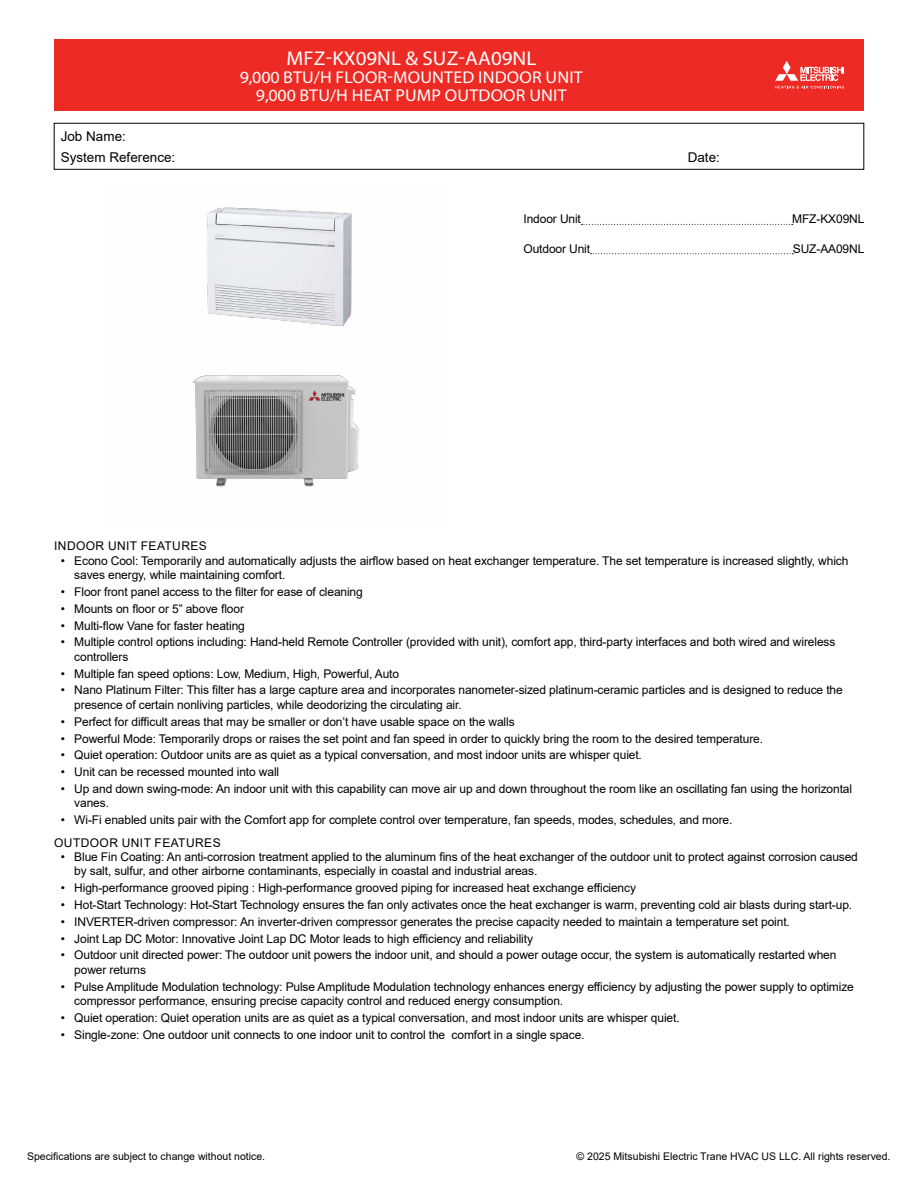
<style>
.page{position:relative;width:918px;height:1188px;background:#fff}
.page>*{position:absolute;margin:0;border:0;box-sizing:border-box;transform-origin:0 0}
.t1{font:19.95px "Myriad Pro";letter-spacing:.01em;color:#fff;scale:1.05 1}
.t2{font:17.1px/18px "Myriad Pro";letter-spacing:.01em;color:#fff;text-align:center;scale:1.05 1}
.t3{font:13.5px/21px "Arial";color:#000}
.t4{font:12px/14.4px "Arial";letter-spacing:-.01em;color:#000}
.t5{font:12px "Arial";letter-spacing:.035em;color:#000}
.t6{font:10.5px "Arial";color:#000}
</style>
<div class="page">
<div style="left:54px;top:39px;width:810px;height:71px;background:#ee2a24"></div>
<svg style="left:775px;top:61px;width:69px;height:28px"></svg>
<svg style="left:581px;top:224px;width:212px;height:1px"></svg>
<svg style="left:591px;top:253px;width:202px;height:1px"></svg>
<img style="left:193px;top:207px;width:166px;height:280px">
<div style="left:54px;top:123px;width:810px;height:47px;border:1px solid #000"></div>
<p class="t3" style="left:61px;top:126px;width:116px">Job Name:<br>System Reference:</p>
<h1 class="t1" style="left:286px;top:46px;width:240px">MFZ-KX09NL &amp; SUZ-AA09NL</h1>
<h2 class="t2" style="left:240px;top:68px;width:328px">9,000 BTU/H FLOOR-MOUNTED INDOOR UNIT<br>9,000 BTU/H HEAT PUMP OUTDOOR UNIT</h2>
<p class="t3" style="left:688px;top:147px;width:34px">Date:</p>
<p class="t4" style="left:524px;top:212px;width:59px">Indoor Unit</p>
<p class="t4" style="left:792px;top:212px;width:74px">MFZ-KX09NL</p>
<p class="t4" style="left:524px;top:241px;width:68px">Outdoor Unit</p>
<p class="t4" style="left:793px;top:241px;width:73px">SUZ-AA09NL</p>
<p class="t5" style="left:54px;top:538px;width:154px">INDOOR UNIT FEATURES</p>
<p class="t4" style="left:74px;top:553px;width:776px;text-indent:-14px">• Econo Cool: Temporarily and automatically adjusts the airflow based on heat exchanger temperature. The set temperature is increased slightly, which saves energy, while maintaining comfort.</p>
<p class="t4" style="left:61px;top:584px;width:304px">• Floor front panel access to the filter for ease of cleaning</p>
<p class="t4" style="left:61px;top:601px;width:185px">• Mounts on floor or 5” above floor</p>
<p class="t4" style="left:61px;top:618px;width:186px">• Multi-flow Vane for faster heating</p>
<p class="t4" style="left:74px;top:635px;width:763px;text-indent:-14px">• Multiple control options including: Hand-held Remote Controller (provided with unit), comfort app, third-party interfaces and both wired and wireless controllers</p>
<p class="t4" style="left:61px;top:666px;width:340px">• Multiple fan speed options: Low, Medium, High, Powerful, Auto</p>
<p class="t4" style="left:74px;top:683px;width:770px;text-indent:-14px">• Nano Platinum Filter: This filter has a large capture area and incorporates nanometer-sized platinum-ceramic particles and is designed to reduce the presence of certain nonliving particles, while deodorizing the circulating air.</p>
<p class="t4" style="left:61px;top:714px;width:455px">• Perfect for difficult areas that may be smaller or don’t have usable space on the walls</p>
<p class="t4" style="left:61px;top:731px;width:704px">• Powerful Mode: Temporarily drops or raises the set point and fan speed in order to quickly bring the room to the desired temperature.</p>
<p class="t4" style="left:61px;top:748px;width:583px">• Quiet operation: Outdoor units are as quiet as a typical conversation, and most indoor units are whisper quiet.</p>
<p class="t4" style="left:61px;top:765px;width:220px">• Unit can be recessed mounted into wall</p>
<p class="t4" style="left:74px;top:782px;width:779px;text-indent:-14px">• Up and down swing-mode: An indoor unit with this capability can move air up and down throughout the room like an oscillating fan using the horizontal vanes.</p>
<p class="t4" style="left:54px;top:809px;width:680px;line-height:22.2px;text-indent:7px">• Wi-Fi enabled units pair with the Comfort app for complete control over temperature, fan speeds, modes, schedules, and more.<br>OUTDOOR UNIT FEATURES</p>
<p class="t4" style="left:74px;top:849px;width:785px;text-indent:-14px">• Blue Fin Coating: An anti-corrosion treatment applied to the aluminum fins of the heat exchanger of the outdoor unit to protect against corrosion caused by salt, sulfur, and other airborne contaminants, especially in coastal and industrial areas.</p>
<p class="t4" style="left:61px;top:881px;width:577px">• High-performance grooved piping : High-performance grooved piping for increased heat exchange efficiency</p>
<p class="t4" style="left:61px;top:897px;width:793px">• Hot-Start Technology: Hot-Start Technology ensures the fan only activates once the heat exchanger is warm, preventing cold air blasts during start-up.</p>
<p class="t4" style="left:61px;top:914px;width:731px">• INVERTER-driven compressor: An inverter-driven compressor generates the precise capacity needed to maintain a temperature set point.</p>
<p class="t4" style="left:61px;top:931px;width:474px">• Joint Lap DC Motor: Innovative Joint Lap DC Motor leads to high efficiency and reliability</p>
<p class="t4" style="left:74px;top:948px;width:764px;text-indent:-14px">• Outdoor unit directed power: The outdoor unit powers the indoor unit, and should a power outage occur, the system is automatically restarted when power returns</p>
<p class="t4" style="left:74px;top:979px;width:781px;text-indent:-14px">• Pulse Amplitude Modulation technology: Pulse Amplitude Modulation technology enhances energy efficiency by adjusting the power supply to optimize compressor performance, ensuring precise capacity control and reduced energy consumption.</p>
<p class="t4" style="left:61px;top:1010px;width:620px">• Quiet operation: Quiet operation units are as quiet as a typical conversation, and most indoor units are whisper quiet.</p>
<p class="t4" style="left:61px;top:1027px;width:525px">• Single-zone: One outdoor unit connects to one indoor unit to control the comfort in a single space.</p>
<p class="t6" style="left:27px;top:1149px;width:240px">Specifications are subject to change without notice.</p>
<p class="t6" style="left:577px;top:1149px;width:315px">© 2025 Mitsubishi Electric Trane HVAC US LLC. All rights reserved.</p>
</div>
